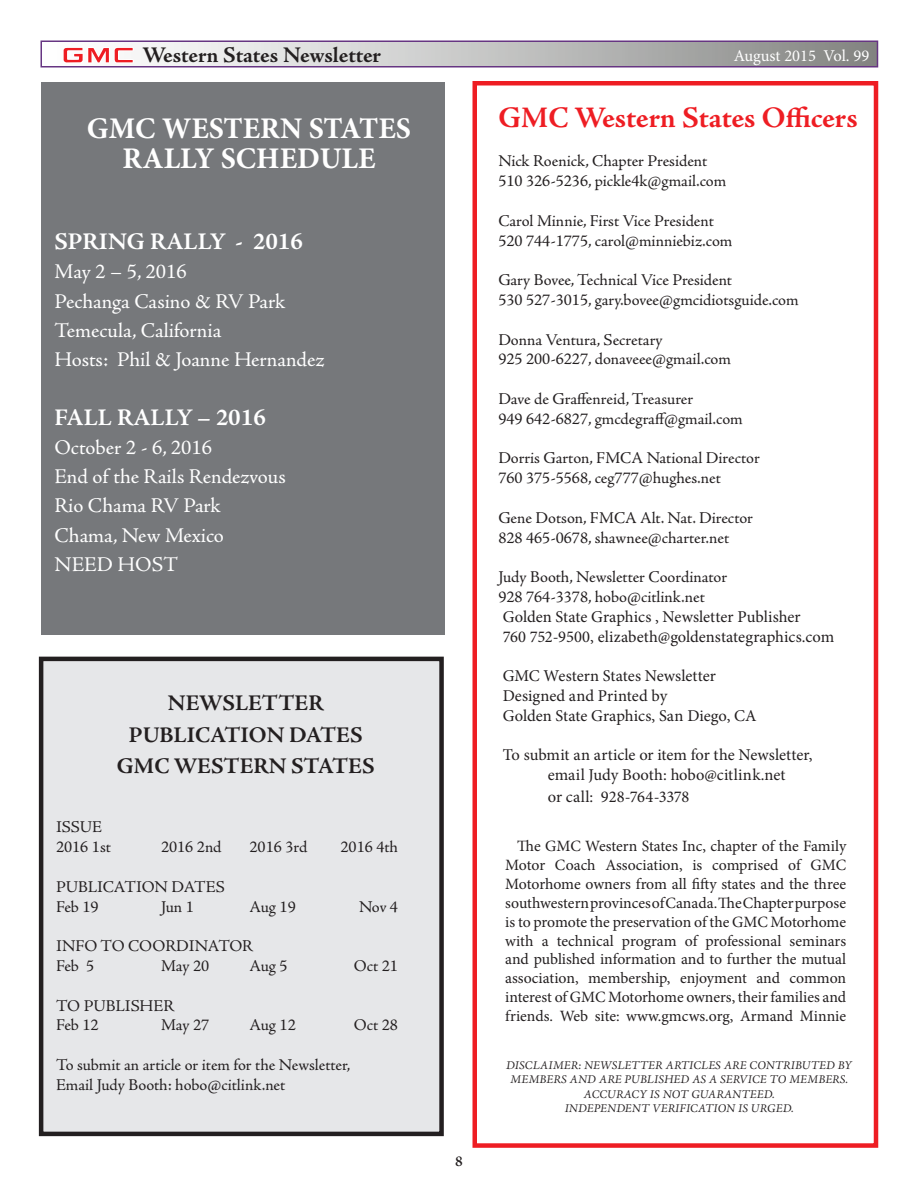
<style>
.page{position:relative;width:918px;height:1188px;background:#fff}
.page>*{position:absolute;margin:0;border:0;box-sizing:border-box;transform-origin:0 0}
.body{font:700 30px/30px "Minion Pro";color:#fff;text-align:center}
.body-2{font:700 30px "Adobe Jenson Pro";letter-spacing:-.005em;color:#ee1d23}
.Story_subhead{font:700 24px "Adobe Jenson Pro";color:#fff}
.body-3{font:700 22.5px "Adobe Jenson Pro";letter-spacing:-.005em;color:#231f20}
.Story_subhead-2{font:21px "Adobe Jenson Pro";color:#fff}
.body-4{font:16.5px "Adobe Jenson Pro";color:#231f20}
.t1{font:16.5px "Minion Pro";color:#231f20}
.Publication_dates_wi{font:16.5px "Adobe Jenson Pro";letter-spacing:-.005em;color:#231f20}
.t2{font:16.5px "Minion Pro";color:#fff}
.body-5{font:15.75px/18.9px "Minion Pro";color:#231f20;text-align:justify}
.t3{font:600 15px "Adobe Jenson Pro";color:#231f20}
.t4{font:italic 12px/14.4px "Adobe Jenson Pro";color:#231f20;text-align:center}
</style>
<div class="page">
<div style="left:41px;top:41px;width:837px;height:26px;background:linear-gradient(to right,#fff,#868785)"></div>
<div style="left:40px;top:40px;width:838px;height:28px;border:2px solid #663582"></div>
<svg style="left:61px;top:43px;width:74px;height:22px"></svg>
<div style="left:472px;top:81px;width:406px;height:1067px;background:#fff;border:4px solid #ee1d23"></div>
<div style="left:41px;top:659px;width:401px;height:475px;background:#e6e7e9"></div>
<div style="left:39px;top:657px;width:405px;height:479px;border:4px solid #231f20"></div>
<div style="left:41px;top:82px;width:404px;height:552px;background:#76787b"></div>
<h3 class="body-3" style="left:142px;top:42px;width:240px">Western States Newsletter</h3>
<p class="body" style="left:87px;top:113px;width:326px">GMC WESTERN STATES<br>RALLY SCHEDULE</p>
<p class="Story_subhead" style="left:55px;top:228px;width:250px">SPRING RALLY - 2016</p>
<p class="Story_subhead-2" style="left:55px;top:260px;width:134px">May 2 – 5, 2016</p>
<p class="Story_subhead-2" style="left:55px;top:289px;width:232px">Pechanga Casino &amp; RV Park</p>
<p class="Story_subhead-2" style="left:55px;top:318px;width:168px">Temecula, California</p>
<p class="Story_subhead-2" style="left:55px;top:348px;width:271px">Hosts: Phil &amp; Joanne Hernandez</p>
<p class="Story_subhead" style="left:55px;top:404px;width:213px">FALL RALLY – 2016</p>
<p class="Story_subhead-2" style="left:55px;top:435px;width:159px">October 2 - 6, 2016</p>
<p class="Story_subhead-2" style="left:55px;top:465px;width:233px">End of the Rails Rendezvous</p>
<p class="Story_subhead-2" style="left:55px;top:494px;width:168px">Rio Chama RV Park</p>
<p class="Story_subhead-2" style="left:55px;top:523px;width:171px">Chama, New Mexico</p>
<p class="Story_subhead-2" style="left:55px;top:552px;width:125px">NEED HOST</p>
<p class="body-3" style="left:168px;top:690px;width:157px">NEWSLETTER</p>
<p class="body-3" style="left:129px;top:722px;width:235px">PUBLICATION DATES</p>
<p class="body-3" style="left:117px;top:753px;width:259px">GMC WESTERN STATES</p>
<p class="Publication_dates_wi" style="left:56px;top:818px;width:47px">ISSUE</p>
<p class="Publication_dates_wi" style="left:56px;top:838px;width:56px">2016 1st</p>
<p class="Publication_dates_wi" style="left:161px;top:838px;width:62px">2016 2nd</p>
<p class="Publication_dates_wi" style="left:250px;top:838px;width:59px">2016 3rd</p>
<p class="Publication_dates_wi" style="left:341px;top:838px;width:59px">2016 4th</p>
<p class="Publication_dates_wi" style="left:56px;top:877px;width:170px">PUBLICATION DATES</p>
<p class="Publication_dates_wi" style="left:56px;top:897px;width:44px">Feb 19</p>
<p class="Publication_dates_wi" style="left:161px;top:897px;width:34px">Jun 1</p>
<p class="Publication_dates_wi" style="left:250px;top:897px;width:48px">Aug 19</p>
<p class="Publication_dates_wi" style="left:359px;top:897px;width:41px">Nov 4</p>
<p class="Publication_dates_wi" style="left:56px;top:937px;width:199px">INFO TO COORDINATOR</p>
<p class="Publication_dates_wi" style="left:56px;top:957px;width:40px">Feb 5</p>
<p class="Publication_dates_wi" style="left:161px;top:957px;width:50px">May 20</p>
<p class="Publication_dates_wi" style="left:250px;top:957px;width:40px">Aug 5</p>
<p class="Publication_dates_wi" style="left:354px;top:957px;width:46px">Oct 21</p>
<p class="Publication_dates_wi" style="left:56px;top:996px;width:120px">TO PUBLISHER</p>
<p class="Publication_dates_wi" style="left:56px;top:1016px;width:44px">Feb 12</p>
<p class="Publication_dates_wi" style="left:161px;top:1016px;width:50px">May 27</p>
<p class="Publication_dates_wi" style="left:250px;top:1016px;width:48px">Aug 12</p>
<p class="Publication_dates_wi" style="left:354px;top:1016px;width:46px">Oct 28</p>
<p class="Publication_dates_wi" style="left:56px;top:1056px;width:296px">To submit an article or item for the Newsletter,</p>
<p class="Publication_dates_wi" style="left:56px;top:1075px;width:231px">Email Judy Booth: hobo@citlink.net</p>
<p class="t3" style="left:455px;top:1153px;width:9px">8</p>
<p class="t2" style="left:734px;top:44px;width:137px">August 2015 Vol. 99</p>
<p class="body-2" style="left:498px;top:100px;width:361px">GMC Western States Officers</p>
<p class="body-4" style="left:498px;top:152px;width:210px">Nick Roenick, Chapter President</p>
<p class="body-4" style="left:498px;top:172px;width:229px">510 326-5236, pickle4k@gmail.com</p>
<p class="body-4" style="left:498px;top:211px;width:217px">Carol Minnie, First Vice President</p>
<p class="body-4" style="left:498px;top:231px;width:236px">520 744-1775, carol@minniebiz.com</p>
<p class="body-4" style="left:498px;top:271px;width:235px">Gary Bovee, Technical Vice President</p>
<p class="body-4" style="left:498px;top:290px;width:302px">530 527-3015, gary.bovee@gmcidiotsguide.com</p>
<p class="body-4" style="left:498px;top:330px;width:166px">Donna Ventura, Secretary</p>
<p class="body-4" style="left:498px;top:350px;width:234px">925 200-6227, donaveee@gmail.com</p>
<p class="body-4" style="left:498px;top:389px;width:196px">Dave de Graffenreid, Treasurer</p>
<p class="body-4" style="left:498px;top:409px;width:246px">949 642-6827, gmcdegraff@gmail.com</p>
<p class="body-4" style="left:498px;top:449px;width:263px">Dorris Garton, FMCA National Director</p>
<p class="body-4" style="left:498px;top:469px;width:224px">760 375-5568, ceg777@hughes.net</p>
<p class="body-4" style="left:498px;top:508px;width:256px">Gene Dotson, FMCA Alt. Nat. Director</p>
<p class="body-4" style="left:498px;top:528px;width:232px">828 465-0678, shawnee@charter.net</p>
<p class="body-4" style="left:498px;top:568px;width:230px">Judy Booth, Newsletter Coordinator</p>
<p class="body-4" style="left:498px;top:587px;width:208px">928 764-3378, hobo@citlink.net</p>
<p class="t1" style="left:503px;top:605px;width:299px">Golden State Graphics , Newsletter Publisher</p>
<p class="t1" style="left:503px;top:625px;width:333px">760 752-9500, elizabeth@goldenstategraphics.com</p>
<p class="t1" style="left:503px;top:665px;width:215px">GMC Western States Newsletter</p>
<p class="t1" style="left:503px;top:685px;width:166px">Designed and Printed by</p>
<p class="t1" style="left:503px;top:704px;width:255px">Golden State Graphics, San Diego, CA</p>
<p class="t1" style="left:503px;top:744px;width:311px">To submit an article or item for the Newsletter,</p>
<p class="t1" style="left:548px;top:764px;width:239px">email Judy Booth: hobo@citlink.net</p>
<p class="t1" style="left:548px;top:785px;width:143px">or call: 928-764-3378</p>
<p class="body-5" style="left:505px;top:837px;width:342px;text-indent:12px">The GMC Western States Inc, chapter of the Family Motor Coach Association, is comprised of GMC Motorhome owners from all fifty states and the three southwestern provinces of Canada. The Chapter purpose is to promote the preservation of the GMC Motorhome with a technical program of professional seminars and published information and to further the mutual association, membership, enjoyment and common interest of GMC Motorhome owners, their families and friends. Web site: www.gmcws.org, Armand Minnie</p>
<p class="t4" style="left:506px;top:1059px;width:347px">DISCLAIMER: NEWSLETTER ARTICLES ARE CONTRIBUTED BY</p>
<p class="t4" style="left:510px;top:1073px;width:339px">MEMBERS AND ARE PUBLISHED AS A SERVICE TO MEMBERS.<br>ACCURACY IS NOT GUARANTEED.<br>INDEPENDENT VERIFICATION IS URGED.</p>
</div>
